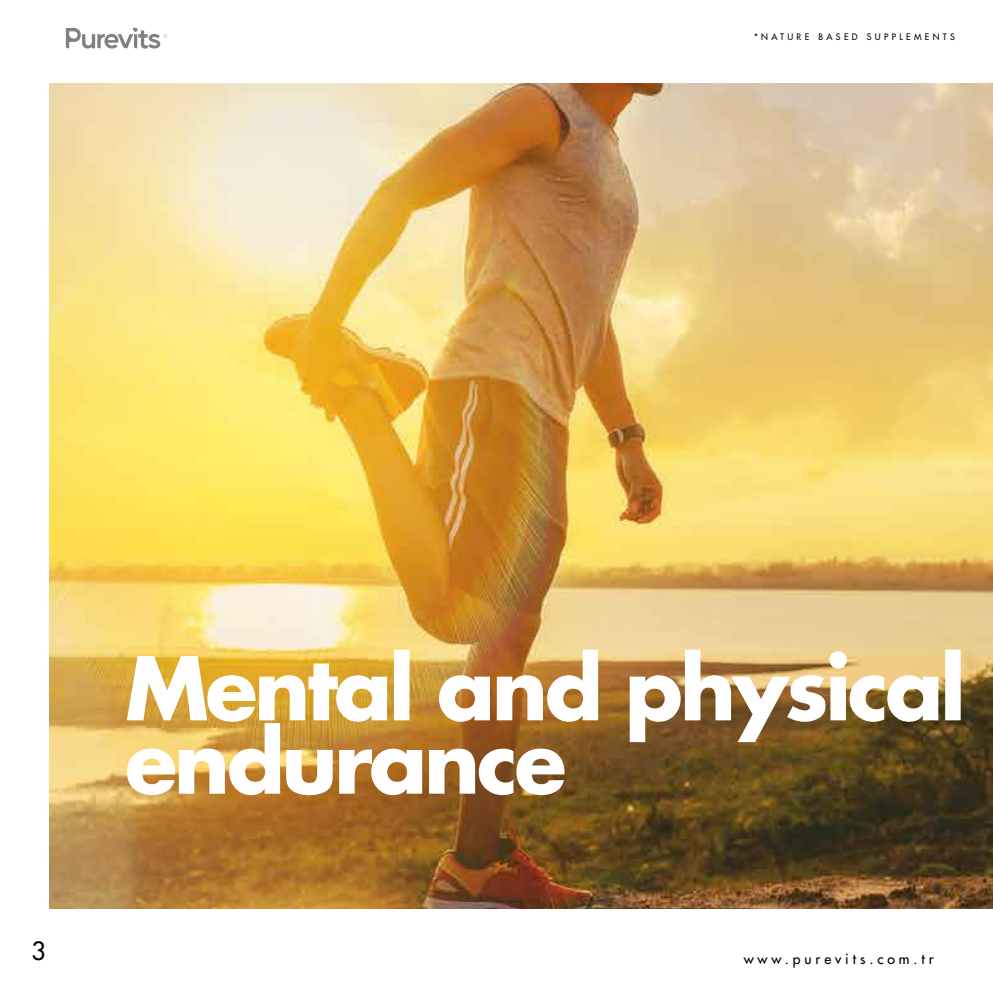
<style>
.page{position:relative;width:993px;height:993px;background:#fff}
.page>*{position:absolute;margin:0;border:0;box-sizing:border-box;transform-origin:0 0}
.t1{font:700 85.05px/73.3px "Futura";letter-spacing:-.04em;color:#fff}
.t2{font:24.5px "Futura";color:#000}
.t3{font:14px "Futura";letter-spacing:.28em;color:#000}
.t4{font:8.75px "Futura";letter-spacing:.38em;color:#000}
</style>
<div class="page">
<svg style="left:66px;top:28px;width:101px;height:21px"></svg>
<img style="left:50px;top:83px;width:942px;height:824px">
<p class="t4" style="left:753px;top:31px;width:202px">*NATURE BASED SUPPLEMENTS</p>
<p class="t2" style="left:32px;top:934px;width:16px">3</p>
<p class="t1" style="left:125px;top:649px;width:841px">Mental and physical endurance</p>
<p class="t3" style="left:743px;top:949px;width:191px">www.purevits.com.tr</p>
</div>
